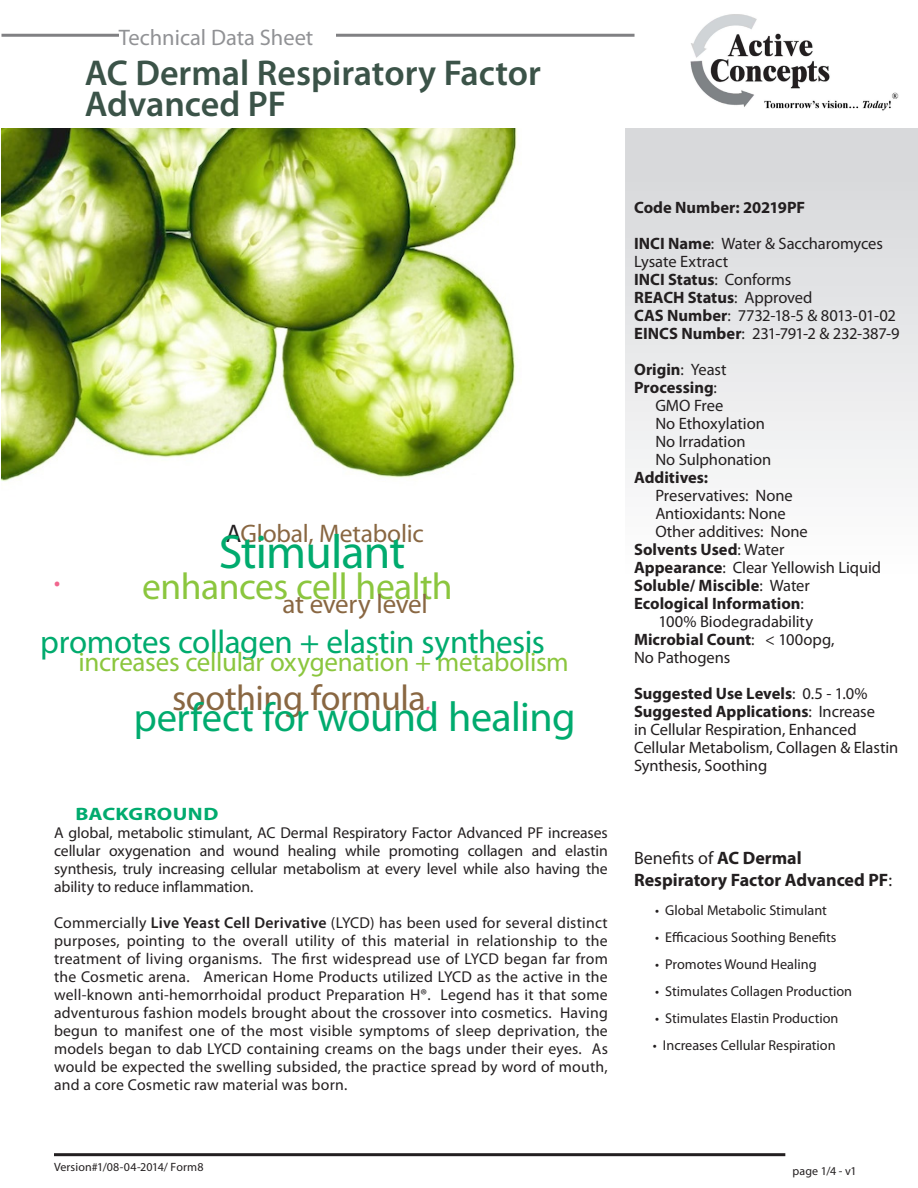
<style>
.page{position:relative;width:918px;height:1188px;background:#fff}
.page>*{position:absolute;margin:0;border:0;box-sizing:border-box;transform-origin:0 0}
.t1{font:48px "Myriad Pro";letter-spacing:-.02em;color:#00ab6e}
.t2{font:42px "Myriad Pro";letter-spacing:-.015em;color:#00ab6e}
.t3{font:39px "Myriad Pro";color:#f1668e}
.t4{font:37.5px "Myriad Pro";letter-spacing:-.015em;color:#8bc63e}
.t5{font:600 36px/30.8px "Myriad Pro";color:#3b5348}
.t6{font:36px "Myriad Pro";letter-spacing:-.015em;color:#896742}
.t7{font:33px "Myriad Pro";letter-spacing:-.015em;color:#00ab6e}
.t8{font:27px "Myriad Pro";letter-spacing:-.01em;color:#8bc63e}
.t9{font:27px "Myriad Pro";letter-spacing:-.015em;color:#896742}
.t10{font:25.5px "Myriad Pro";letter-spacing:-.005em;color:#896742}
.t11{font:22.5px "Myriad Pro";color:#919295}
.t12{font:700 18px/21.6px "Myriad Pro";color:#231f20}
.t13{font:700 18px "Myriad Pro";letter-spacing:.015em;color:#00ab6e;scale:1.2 1}
.t14{font:16.5px/18px "Myriad Pro";letter-spacing:-.005em;color:#231f20}
.t15{font:700 16.5px "Myriad Pro";color:#231f20}
.t16{font:16.5px "Myriad Pro";letter-spacing:-.025em;color:#231f20}
.t17{font:16.5px "Myriad Pro";letter-spacing:-.035em;color:#231f20}
.t18{font:15.75px/18px "Myriad Pro";letter-spacing:.005em;color:#231f20;text-align:justify}
.t19{font:14.25px "Myriad Pro";color:#231f20}
.t20{font:12px "Myriad Pro";letter-spacing:.01em;color:#231f20}
.s1{color:#231f20}
.s2{font-size:26.4px;color:#f1668e}
.s3{font-size:40.5px}
.s4{font-weight:600}
.s5{font-weight:700}
.s6{font-weight:400}
</style>
<div class="page">
<div style="left:30px;top:128px;width:888px;height:451px;background:linear-gradient(to bottom,#d4d6d8,#fefefe)"></div>
<div style="left:1px;top:60px;width:623px;height:1119px;background:#fff;border-radius:26px"></div>
<hr style="left:2px;top:34px;width:633px;height:3px;background:#808083">
<div style="left:119px;top:28px;width:217px;height:31px;background:#fff"></div>
<img style="left:690px;top:14px;width:209px;height:97px">
<img style="left:2px;top:128px;width:515px;height:354px">
<hr style="left:54px;top:1153px;width:731px;height:3px;background:#231f20">
<p class="t11" style="left:119px;top:23px;width:196px">Technical Data Sheet</p>
<p class="t5" style="left:85px;top:57px;width:458px">AC Dermal Respiratory Factor<br>Advanced PF</p>
<p class="t10" style="left:226px;top:518px;width:200px"><span class="s1">A</span>Global, Metabolic</p>
<p class="t1" style="left:219px;top:522px;width:188px">Stimulant</p>
<p class="t3" style="left:53px;top:548px;width:10px">.</p>
<p class="t4" style="left:142px;top:563px;width:312px">enhances cell health</p>
<p class="t9" style="left:283px;top:587px;width:147px">at every level</p>
<p class="t7" style="left:40px;top:622px;width:506px">promotes collagen + elastin synthesis</p>
<p class="t8" style="left:78px;top:645px;width:492px">increases cellular oxygenation + metabolism</p>
<p class="t6" style="left:172px;top:676px;width:260px">soothing formula<span class="s2">,</span></p>
<p class="t2" style="left:134px;top:691px;width:443px"><span class="s3">perfect for</span> wound healing</p>
<p class="t13" style="left:75px;top:802px;width:121px">BACKGROUND</p>
<p class="t18" style="left:54px;top:824px;width:555px">A global, metabolic stimulant, AC Dermal Respiratory Factor Advanced PF increases cellular oxygenation and wound healing while promoting collagen and elastin synthesis, truly increasing cellular metabolism at every level while also having the ability to reduce inflammation.</p>
<p class="t18" style="left:54px;top:914px;width:555px">Commercially <span class="s4">Live Yeast Cell Derivative</span> (LYCD) has been used for several distinct purposes, pointing to the overall utility of this material in relationship to the treatment of living organisms. The first widespread use of LYCD began far from the Cosmetic arena. American Home Products utilized LYCD as the active in the well-known anti-hemorrhoidal product Preparation H®. Legend has it that some adventurous fashion models brought about the crossover into cosmetics. Having begun to manifest one of the most visible symptoms of sleep deprivation, the models began to dab LYCD containing creams on the bags under their eyes. As would be expected the swelling subsided, the practice spread by word of mouth, and a core Cosmetic raw material was born.</p>
<p class="t15" style="left:634px;top:197px;width:173px">Code Number: 20219PF</p>
<p class="t14" style="left:634px;top:234px;width:250px"><span class="s5">INCI Name</span>: Water &amp; Saccharomyces<br>Lysate Extract</p>
<p class="t15" style="left:634px;top:269px;width:159px">INCI Status<span class="s6">: Conforms</span></p>
<p class="t15" style="left:634px;top:287px;width:180px">REACH Status<span class="s6">: Approved</span></p>
<p class="t17" style="left:634px;top:305px;width:263px"><span class="s5">CAS Number</span>: 7732-18-5 &amp; 8013-01-02</p>
<p class="t16" style="left:634px;top:323px;width:267px"><span class="s5">EINCS Number</span>: 231-791-2 &amp; 232-387-9</p>
<p class="t15" style="left:634px;top:359px;width:94px">Origin<span class="s6">: Yeast</span></p>
<p class="t15" style="left:634px;top:377px;width:84px">Processing<span class="s6">:</span></p>
<p class="t14" style="left:655px;top:396px;width:70px">GMO Free</p>
<p class="t14" style="left:655px;top:414px;width:111px">No Ethoxylation</p>
<p class="t14" style="left:655px;top:432px;width:92px">No Irradation</p>
<p class="t14" style="left:655px;top:450px;width:117px">No Sulphonation</p>
<p class="t15" style="left:634px;top:467px;width:76px">Additives:</p>
<p class="t14" style="left:655px;top:486px;width:139px">Preservatives: None</p>
<p class="t14" style="left:655px;top:504px;width:132px">Antioxidants: None</p>
<p class="t14" style="left:655px;top:522px;width:154px">Other additives: None</p>
<p class="t15" style="left:634px;top:539px;width:152px">Solvents Used<span class="s6">: Water</span></p>
<p class="t14" style="left:634px;top:558px;width:249px"><span class="s5">Appearance</span>: Clear Yellowish Liquid</p>
<p class="t15" style="left:634px;top:575px;width:177px">Soluble/ Miscible<span class="s6">: Water</span></p>
<p class="t15" style="left:634px;top:593px;width:171px">Ecological Information<span class="s6">:</span></p>
<p class="t14" style="left:659px;top:612px;width:156px">100% Biodegradability</p>
<p class="t15" style="left:634px;top:629px;width:202px">Microbial Count<span class="s6">: &lt; 100opg,</span></p>
<p class="t14" style="left:634px;top:648px;width:98px">No Pathogens</p>
<p class="t15" style="left:634px;top:683px;width:235px">Suggested Use Levels<span class="s6">: 0.5 - 1.0%</span></p>
<p class="t14" style="left:634px;top:702px;width:266px"><span class="s5">Suggested Applications</span>: Increase<br>in Cellular Respiration, Enhanced Cellular Metabolism, Collagen &amp; Elastin Synthesis, Soothing</p>
<p class="t12" style="left:634px;top:847px;width:260px"><span class="s6">Benefits of</span> AC Dermal<br>Respiratory Factor Advanced PF<span class="s6">:</span></p>
<p class="t19" style="left:655px;top:901px;width:173px">• Global Metabolic Stimulant</p>
<p class="t19" style="left:655px;top:928px;width:183px">• Efficacious Soothing Benefits</p>
<p class="t19" style="left:655px;top:955px;width:163px">• Promotes Wound Healing</p>
<p class="t19" style="left:655px;top:982px;width:198px">• Stimulates Collagen Production</p>
<p class="t19" style="left:655px;top:1009px;width:185px">• Stimulates Elastin Production</p>
<p class="t19" style="left:653px;top:1036px;width:184px">• Increases Cellular Respiration</p>
<p class="t20" style="left:54px;top:1160px;width:151px">Version#1/08-04-2014/ Form8</p>
<p class="t20" style="left:793px;top:1164px;width:66px">page 1/4 - v1</p>
</div>
